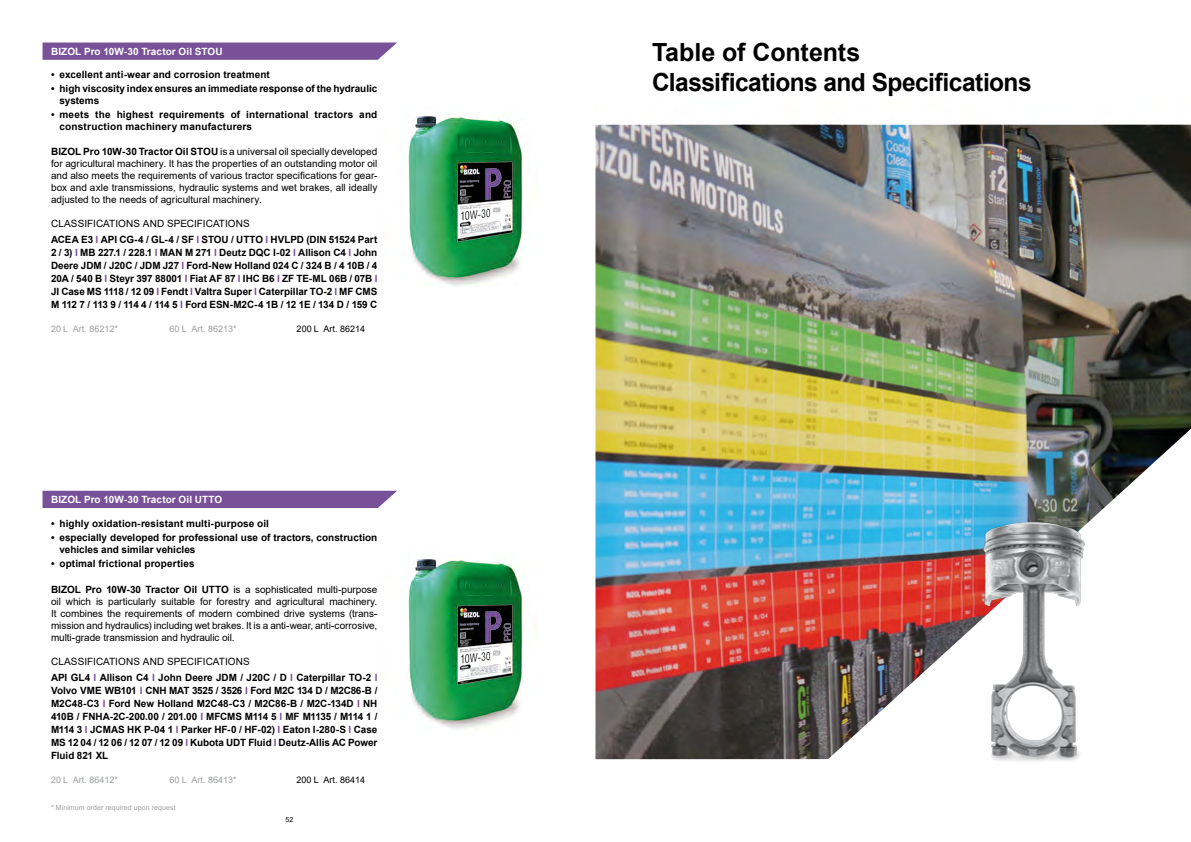
<style>
.page{position:relative;width:1191px;height:842px;background:#fff}
.page>*{position:absolute;margin:0;border:0;box-sizing:border-box;transform-origin:0 0}
.t1{font:700 25px/30px "Arial";letter-spacing:-.02em;color:#000}
.t2{font:700 10px/13px "Arial";color:#000}
.t3{font:10px/12px "Arial";letter-spacing:-.005em;color:#000;text-align:justify}
.t4{font:700 10px/12px "Arial";letter-spacing:.02em;color:#000}
.t5{font:700 10px "Arial";letter-spacing:.005em;color:#fff}
.t6{font:9px "Arial";color:#9c9e9f}
.t7{font:9px "Arial";color:#000}
.t8{font:7px "Arial";letter-spacing:.015em;color:#9c9e9f}
.t9{font:7px "Arial";color:#000}
.s1{font-weight:700}
.s2{font-weight:400}
.s3{color:#795198}
</style>
<div class="page">
<svg style="left:43px;top:43px;width:354px;height:17px;background:#7e579b"></svg>
<div style="left:43px;top:491px;width:354px;height:17px;background:#795198"></div>
<img style="left:408px;top:115px;width:116px;height:172px">
<img style="left:408px;top:558px;width:116px;height:172px">
<img style="left:595px;top:122px;width:596px;height:637px">
<img style="left:873px;top:514px;width:318px;height:247px">
<p class="t5" style="left:51px;top:44px;width:173px">BIZOL Pro 10W-30 Tractor Oil STOU</p>
<p class="t2" style="left:51px;top:69px;width:220px">• excellent anti-wear and corrosion treatment</p>
<p class="t2" style="left:60px;top:83px;width:319px;line-height:12px;text-indent:-8px">• high viscosity index ensures an immediate response of the hydraulic systems</p>
<p class="t4" style="left:60px;top:109px;width:319px;text-indent:-8px">• meets the highest requirements of international tractors and construction machinery manufacturers</p>
<p class="t3" style="left:51px;top:145px;width:328px"><span class="s1">BIZOL Pro 10W-30 Tractor Oil STOU</span> is a universal oil specially developed for agricultural machinery. It has the properties of an outstanding motor oil and also meets the requirements of various tractor specifications for gear&shy;box and axle transmissions, hydraulic systems and wet brakes, all ideally adjusted to the needs of agricultural machinery.</p>
<p class="t2" style="left:51px;top:216px;width:328px;line-height:16px"><span class="s2">CLASSIFICATIONS AND SPECIFICATIONS<br></span>ACEA E3 <span class="s3">I</span> API CG-4 / GL-4 / SF <span class="s3">I</span> STOU / UTTO <span class="s3">I</span> HVLPD (DIN 51524 Part</p>
<p class="t2" style="left:51px;top:246px;width:328px;text-align:justify">2 / 3) <span class="s3">I</span> MB 227.1 / 228.1 <span class="s3">I</span> MAN M 271 <span class="s3">I</span> Deutz DQC I-02 <span class="s3">I</span> Allison C4 <span class="s3">I</span> John Deere JDM / J20C / JDM J27 <span class="s3">I</span> Ford-New Holland 024 C / 324 B / 4 10B / 4<br>20A / 540 B <span class="s3">I</span> Steyr 397 88001 <span class="s3">I</span> Fiat AF 87 <span class="s3">I</span> IHC B6 <span class="s3">I</span> ZF TE-ML 06B / 07B <span class="s3">I </span>JI Case MS 1118 / 12 09 <span class="s3">I</span> Fendt <span class="s3">I</span> Valtra Super <span class="s3">I</span> Caterpillar TO-2 <span class="s3">I</span> MF CMS M 112 7 / 113 9 / 114 4 / 114 5 <span class="s3">I</span> Ford ESN-M2C-4 1B / 12 1E / 134 D / 159 C</p>
<p class="t6" style="left:51px;top:322px;width:68px">20 L Art. 86212*</p>
<p class="t6" style="left:170px;top:322px;width:68px">60 L Art. 86213*</p>
<p class="t7" style="left:297px;top:322px;width:70px">200 L Art. 86214</p>
<p class="t5" style="left:51px;top:492px;width:173px">BIZOL Pro 10W-30 Tractor Oil UTTO</p>
<p class="t2" style="left:51px;top:517px;width:219px">• highly oxidation-resistant multi-purpose oil</p>
<p class="t2" style="left:60px;top:531px;width:319px;line-height:12px;text-indent:-8px">• especially developed for professional use of tractors, construction vehicles and similar vehicles</p>
<p class="t2" style="left:51px;top:557px;width:145px">• optimal frictional properties</p>
<p class="t3" style="left:51px;top:583px;width:328px"><span class="s1">BIZOL Pro 10W-30 Tractor Oil UTTO</span> is a sophisticated multi-purpose oil which is particularly suitable for forestry and agricultural machinery.<br>It combines the requirements of modern combined drive systems (trans&shy;mission and hydraulics) including wet brakes. It is a anti-wear, anti-corrosive, multi-grade transmission and hydraulic oil.</p>
<p class="t2" style="left:51px;top:654px;width:328px;line-height:16px"><span class="s2">CLASSIFICATIONS AND SPECIFICATIONS<br></span>API GL4 <span class="s3">I</span> Allison C4 <span class="s3">I</span> John Deere JDM / J20C / D <span class="s3">I</span> Caterpillar TO-2 <span class="s3">I</span></p>
<p class="t2" style="left:51px;top:684px;width:328px;text-align:justify">Volvo VME WB101 <span class="s3">I</span> CNH MAT 3525 / 3526 <span class="s3">I</span> Ford M2C 134 D / M2C86-B / M2C48-C3 <span class="s3">I</span> Ford New Holland M2C48-C3 / M2C86-B / M2C-134D <span class="s3">I</span> NH 410B / FNHA-2C-200.00 / 201.00 <span class="s3">I</span> MFCMS M114 5 <span class="s3">I</span> MF M1135 / M114 1 / M114 3 <span class="s3">I</span> JCMAS HK P-04 1 <span class="s3">I</span> Parker HF-0 / HF-02) <span class="s3">I</span> Eaton I-280-S <span class="s3">I</span> Case MS 12 04 / 12 06 / 12 07 / 12 09 <span class="s3">I</span> Kubota UDT Fluid <span class="s3">I</span> Deutz-Allis AC Power Fluid 821 XL</p>
<p class="t6" style="left:51px;top:774px;width:68px">20 L Art. 86412*</p>
<p class="t6" style="left:170px;top:774px;width:68px">60 L Art. 86413*</p>
<p class="t7" style="left:297px;top:774px;width:70px">200 L Art. 86414</p>
<p class="t8" style="left:51px;top:802px;width:126px">* Minimum order required upon request</p>
<p class="t9" style="left:286px;top:815px;width:9px">52</p>
<h1 class="t1" style="left:652px;top:37px;width:381px">Table of Contents<br>Classifications and Specifications</h1>
</div>
